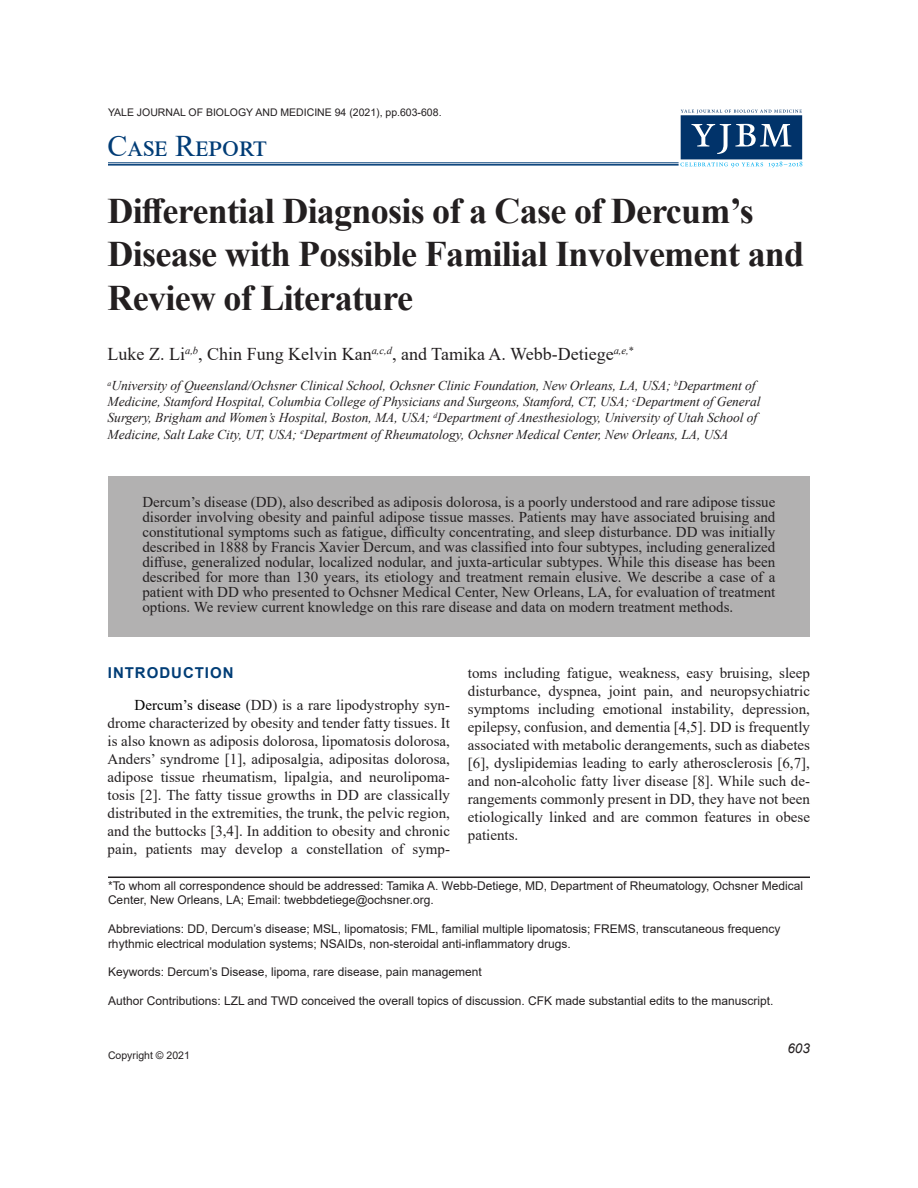
<style>
.page{position:relative;width:918px;height:1188px;background:#fff}
.page>*{position:absolute;margin:0;border:0;box-sizing:border-box;transform-origin:0 0}
.t1{font:700 36px/43.2px "Times New Roman";letter-spacing:-.02em;color:#231f20}
.t2{font:30px "Times New Roman";color:#013c76}
.t3{font:18px "Times New Roman";color:#231f20}
.t4{font:15px/18px "Times New Roman";color:#231f20;text-align:justify}
.t5{font:700 15px "Arial";letter-spacing:.065em;color:#003d76}
.t6{font:italic 13.5px/16.2px "Times New Roman";letter-spacing:-.005em;color:#231f20}
.t7{font:italic 13.5px "Arial";color:#231f20}
.t8{font:12px/14.4px "Arial";color:#231f20}
.t9{font:10.5px "Arial";color:#231f20}
.s1{color:#000}
</style>
<div class="page">
<svg style="left:680px;top:110px;width:122px;height:58px"></svg>
<hr style="left:108px;top:163px;width:571px;height:1px;background:#013c76">
<hr style="left:108px;top:164px;width:571px;height:2px;background:#013c76">
<div style="left:108px;top:476px;width:702px;height:161px;background:#b2b1b1"></div>
<hr style="left:108px;top:877px;width:702px;height:1px;background:#231f20">
<p class="t9" style="left:108px;top:105px;width:335px">YALE JOURNAL OF BIOLOGY AND MEDICINE 94 (2021), pp.603-608.</p>
<h2 class="t2" style="left:108px;top:124px;width:161px">Case Report</h2>
<h1 class="t1" style="left:108px;top:188px;width:698px">Differential Diagnosis of a Case of Dercum’s<br>Disease with Possible Familial Involvement and<br>Review of Literature</h1>
<p class="t3" style="left:108px;top:342px;width:528px">Luke Z. Li<sup>a,b</sup>, Chin Fung Kelvin Kan<sup>a,c,d</sup>, and Tamika A. Webb-Detiege<sup>a,e,</sup><sup>*</sup></p>
<p class="t6" style="left:108px;top:377px;width:654px"><sup>a</sup>University of Queensland/Ochsner Clinical School, Ochsner Clinic Foundation, New Orleans, LA, USA; <sup>b</sup>Department of Medicine, Stamford Hospital, Columbia College of Physicians and Surgeons, Stamford, CT, USA; <sup>c</sup>Department of General Surgery, Brigham and Women’s Hospital, Boston, MA, USA; <sup>d</sup>Department of Anesthesiology, University of Utah School of Medicine, Salt Lake City, UT, USA; <sup>e</sup>Department of Rheumatology, Ochsner Medical Center, New Orleans, LA, USA</p>
<p class="t4" style="left:142px;top:494px;width:635px;line-height:15px">Dercum’s disease (DD), also described as adiposis dolorosa, is a poorly understood and rare adipose tissue disorder involving obesity and painful adipose tissue masses. Patients may have associated bruising and constitutional symptoms such as fatigue, difficulty concentrating, and sleep disturbance. DD was initially described in 1888 by Francis Xavier Dercum, and was classified into four subtypes, including generalized diffuse, generalized nodular, localized nodular, and juxta-articular subtypes. While this disease has been described for more than 130 years, its etiology and treatment remain elusive. We describe a case of a patient with DD who presented to Ochsner Medical Center, New Orleans, LA, for evaluation of treatment options. We review current knowledge on this rare disease and data on modern treatment methods.</p>
<p class="t5" style="left:108px;top:663px;width:127px">INTRODUCTION</p>
<p class="t4" style="left:108px;top:695px;width:344px;text-indent:27px"><span class="s1">Dercum’s disease</span> (DD) is a rare lipodystrophy syn&shy;drome characterized by obesity and tender fatty tissues. It is also known as adiposis dolorosa, lipomatosis dolorosa, Anders’ syndrome [1], adiposalgia, adipositas dolorosa, adipose tissue rheumatism, lipalgia, and neurolipoma&shy;tosis [2]. The fatty tissue growths in DD are classically distributed in the extremities, the trunk, the pelvic region, and the buttocks [3,4]. In addition to obesity and chronic pain, patients may develop a constellation of symp-</p>
<p class="t4" style="left:468px;top:663px;width:344px">toms including fatigue, weakness, easy bruising, sleep disturbance, dyspnea, joint pain, and neuropsychiatric symptoms including emotional instability, depression, epilepsy, confusion, and dementia [4,5]. DD is frequently associated with metabolic derangements, such as diabetes [6], dyslipidemias leading to early atherosclerosis [6,7], and non-alcoholic fatty liver disease [8]. While such de&shy;rangements commonly present in DD, they have not been etiologically linked and are common features in obese patients.</p>
<p class="t8" style="left:108px;top:879px;width:697px">*To whom all correspondence should be addressed: Tamika A. Webb-Detiege, MD, Department of Rheumatology, Ochsner Medical<br>Center, New Orleans, LA; Email: twebbdetiege@ochsner.org.</p>
<p class="t8" style="left:108px;top:922px;width:674px">Abbreviations: DD, Dercum’s disease; MSL, lipomatosis; FML, familial multiple lipomatosis; FREMS, transcutaneous frequency rhythmic electrical modulation systems; NSAIDs, non-steroidal anti-inflammatory drugs.</p>
<p class="t8" style="left:108px;top:965px;width:375px">Keywords: Dercum’s Disease, lipoma, rare disease, pain management</p>
<p class="t8" style="left:108px;top:994px;width:667px">Author Contributions: LZL and TWD conceived the overall topics of discussion. CFK made substantial edits to the manuscript.</p>
<p class="t9" style="left:108px;top:1048px;width:83px">Copyright © 2021</p>
<p class="t7" style="left:787px;top:1040px;width:24px">603</p>
</div>
